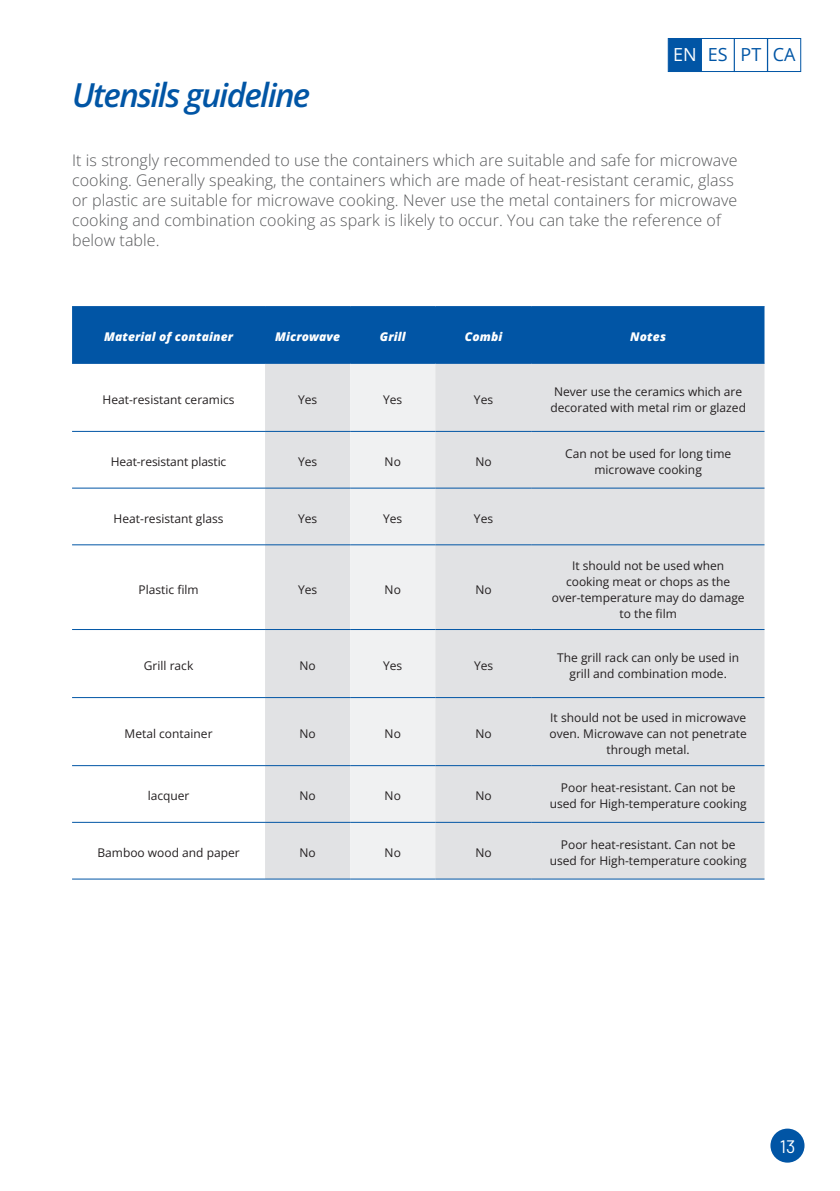
<style>
.page{position:relative;width:840px;height:1191px;background:#fff}
.page>*{position:absolute;margin:0;border:0;box-sizing:border-box;transform-origin:0 0}
.t1{font:italic 600 33px "Open Sans";letter-spacing:-.05em;color:#0155a5}
.t2{font:18px "Open Sans";color:#0155a5}
.t3{font:18px "Barlow";color:#fff}
.t4{font:300 16px/20px "Open Sans";letter-spacing:.005em;color:#57585a}
.t5{font:12px/16px "Open Sans";color:#231f20;text-align:center}
.t6{font:italic 800 12px "Open Sans";letter-spacing:.01em;color:#fff}
.s1{color:#fff}
</style>
<div class="page">
<div style="left:770px;top:1128px;width:34px;height:34px;background:#0155a5;border-radius:50%"></div>
<div style="left:700px;top:38px;width:34px;height:34px;background:#fff;border:1px solid #0155a5"></div>
<div style="left:733px;top:38px;width:34px;height:34px;background:#fff;border:1px solid #0155a5"></div>
<div style="left:766px;top:38px;width:34px;height:34px;border:1px solid #0155a5"></div>
<div style="left:667px;top:38px;width:34px;height:34px;background:#0155a5;border:1px solid #0155a5"></div>
<div style="left:72px;top:307px;width:692px;height:56px;background:#0155a5"></div>
<div style="left:265px;top:364px;width:85px;height:514px;background:#e1e2e4"></div>
<div style="left:350px;top:364px;width:85px;height:514px;background:#f0f1f2"></div>
<div style="left:435px;top:364px;width:329px;height:514px;background:#e1e2e4"></div>
<hr style="left:72px;top:306px;width:193px;height:1px;background:#0155a5">
<hr style="left:265px;top:306px;width:85px;height:1px;background:#0155a5">
<hr style="left:350px;top:306px;width:85px;height:1px;background:#0155a5">
<hr style="left:435px;top:306px;width:96px;height:1px;background:#0155a5">
<hr style="left:531px;top:306px;width:233px;height:1px;background:#0155a5">
<hr style="left:72px;top:363px;width:193px;height:1px;background:#0155a5">
<hr style="left:265px;top:363px;width:85px;height:1px;background:#0155a5">
<hr style="left:265px;top:431px;width:85px;height:1px;background:#0155a5">
<hr style="left:265px;top:488px;width:85px;height:1px;background:#0155a5">
<hr style="left:265px;top:544px;width:85px;height:1px;background:#0155a5">
<hr style="left:265px;top:629px;width:85px;height:1px;background:#0155a5">
<hr style="left:265px;top:697px;width:85px;height:1px;background:#0155a5">
<hr style="left:265px;top:765px;width:85px;height:1px;background:#0155a5">
<hr style="left:265px;top:822px;width:85px;height:1px;background:#0155a5">
<hr style="left:265px;top:878px;width:85px;height:1px;background:#0155a5">
<hr style="left:350px;top:363px;width:85px;height:1px;background:#0155a5">
<hr style="left:435px;top:363px;width:96px;height:1px;background:#0155a5">
<hr style="left:531px;top:363px;width:233px;height:1px;background:#0155a5">
<hr style="left:350px;top:431px;width:85px;height:1px;background:#0155a5">
<hr style="left:435px;top:431px;width:96px;height:1px;background:#0155a5">
<hr style="left:531px;top:431px;width:233px;height:1px;background:#0155a5">
<hr style="left:350px;top:488px;width:85px;height:1px;background:#0155a5">
<hr style="left:435px;top:488px;width:96px;height:1px;background:#0155a5">
<hr style="left:531px;top:488px;width:233px;height:1px;background:#0155a5">
<hr style="left:350px;top:544px;width:85px;height:1px;background:#0155a5">
<hr style="left:435px;top:544px;width:96px;height:1px;background:#0155a5">
<hr style="left:531px;top:544px;width:233px;height:1px;background:#0155a5">
<hr style="left:350px;top:629px;width:85px;height:1px;background:#0155a5">
<hr style="left:435px;top:629px;width:96px;height:1px;background:#0155a5">
<hr style="left:531px;top:629px;width:233px;height:1px;background:#0155a5">
<hr style="left:350px;top:697px;width:85px;height:1px;background:#0155a5">
<hr style="left:435px;top:697px;width:96px;height:1px;background:#0155a5">
<hr style="left:531px;top:697px;width:233px;height:1px;background:#0155a5">
<hr style="left:350px;top:765px;width:85px;height:1px;background:#0155a5">
<hr style="left:435px;top:765px;width:96px;height:1px;background:#0155a5">
<hr style="left:531px;top:765px;width:233px;height:1px;background:#0155a5">
<hr style="left:350px;top:822px;width:85px;height:1px;background:#0155a5">
<hr style="left:435px;top:822px;width:96px;height:1px;background:#0155a5">
<hr style="left:531px;top:822px;width:233px;height:1px;background:#0155a5">
<hr style="left:350px;top:878px;width:85px;height:1px;background:#0155a5">
<hr style="left:435px;top:878px;width:96px;height:1px;background:#0155a5">
<hr style="left:531px;top:878px;width:233px;height:1px;background:#0155a5">
<hr style="left:72px;top:431px;width:193px;height:1px;background:#0155a5">
<hr style="left:72px;top:488px;width:193px;height:1px;background:#0155a5">
<hr style="left:72px;top:544px;width:193px;height:1px;background:#0155a5">
<hr style="left:72px;top:629px;width:193px;height:1px;background:#0155a5">
<hr style="left:72px;top:697px;width:193px;height:1px;background:#0155a5">
<hr style="left:72px;top:765px;width:193px;height:1px;background:#0155a5">
<hr style="left:72px;top:822px;width:193px;height:1px;background:#0155a5">
<hr style="left:72px;top:878px;width:193px;height:1px;background:#0155a5">
<h2 class="t2" style="left:672px;top:42px;width:124px"><span class="s1">EN</span> ES PT CA</h2>
<h1 class="t1" style="left:72px;top:72px;width:240px">Utensils guideline</h1>
<p class="t4" style="left:72px;top:149px;width:666px">It is strongly recommended to use the containers which are suitable and safe for microwave cooking. Generally speaking, the containers which are made of heat-resistant ceramic, glass or plastic are suitable for microwave cooking. Never use the metal containers for microwave cooking and combination cooking as spark is likely to occur. You can take the reference of below table.</p>
<p class="t6" style="left:104px;top:329px;width:130px">Material of container</p>
<p class="t6" style="left:275px;top:329px;width:66px">Microwave</p>
<p class="t6" style="left:379px;top:329px;width:27px">Grill</p>
<p class="t6" style="left:464px;top:329px;width:39px">Combi</p>
<p class="t6" style="left:630px;top:329px;width:37px">Notes</p>
<p class="t5" style="left:102px;top:391px;width:133px">Heat-resistant ceramics</p>
<p class="t5" style="left:298px;top:391px;width:21px">Yes</p>
<p class="t5" style="left:383px;top:391px;width:21px">Yes</p>
<p class="t5" style="left:473px;top:391px;width:21px">Yes</p>
<p class="t5" style="left:550px;top:383px;width:197px">Never use the ceramics which are decorated with metal rim or glazed</p>
<p class="t5" style="left:111px;top:453px;width:117px">Heat-resistant plastic</p>
<p class="t5" style="left:298px;top:453px;width:21px">Yes</p>
<p class="t5" style="left:384px;top:453px;width:18px">No</p>
<p class="t5" style="left:475px;top:453px;width:18px">No</p>
<p class="t5" style="left:565px;top:445px;width:167px">Can not be used for long time microwave cooking</p>
<p class="t5" style="left:113px;top:510px;width:111px">Heat-resistant glass</p>
<p class="t5" style="left:298px;top:510px;width:21px">Yes</p>
<p class="t5" style="left:383px;top:510px;width:21px">Yes</p>
<p class="t5" style="left:473px;top:510px;width:21px">Yes</p>
<p class="t5" style="left:138px;top:581px;width:62px">Plastic film</p>
<p class="t5" style="left:298px;top:581px;width:21px">Yes</p>
<p class="t5" style="left:384px;top:581px;width:18px">No</p>
<p class="t5" style="left:475px;top:581px;width:18px">No</p>
<p class="t5" style="left:551px;top:557px;width:194px">It should not be used when cooking meat or chops as the over-temperature may do damage to the film</p>
<p class="t5" style="left:144px;top:657px;width:51px">Grill rack</p>
<p class="t5" style="left:299px;top:657px;width:18px">No</p>
<p class="t5" style="left:383px;top:657px;width:21px">Yes</p>
<p class="t5" style="left:473px;top:657px;width:21px">Yes</p>
<p class="t5" style="left:557px;top:649px;width:183px">The grill rack can only be used in grill and combination mode.</p>
<p class="t5" style="left:124px;top:725px;width:89px">Metal container</p>
<p class="t5" style="left:299px;top:725px;width:18px">No</p>
<p class="t5" style="left:384px;top:725px;width:18px">No</p>
<p class="t5" style="left:475px;top:725px;width:18px">No</p>
<p class="t5" style="left:549px;top:709px;width:199px">It should not be used in microwave oven. Microwave can not penetrate through metal.</p>
<p class="t5" style="left:148px;top:787px;width:43px">lacquer</p>
<p class="t5" style="left:299px;top:787px;width:18px">No</p>
<p class="t5" style="left:384px;top:787px;width:18px">No</p>
<p class="t5" style="left:475px;top:787px;width:18px">No</p>
<p class="t5" style="left:549px;top:779px;width:198px">Poor heat-resistant. Can not be used for High-temperature cooking</p>
<p class="t5" style="left:97px;top:844px;width:144px">Bamboo wood and paper</p>
<p class="t5" style="left:299px;top:844px;width:18px">No</p>
<p class="t5" style="left:384px;top:844px;width:18px">No</p>
<p class="t5" style="left:475px;top:844px;width:18px">No</p>
<p class="t5" style="left:549px;top:836px;width:198px">Poor heat-resistant. Can not be used for High-temperature cooking</p>
<h2 class="t3" style="left:779px;top:1133px;width:17px">13</h2>
</div>
